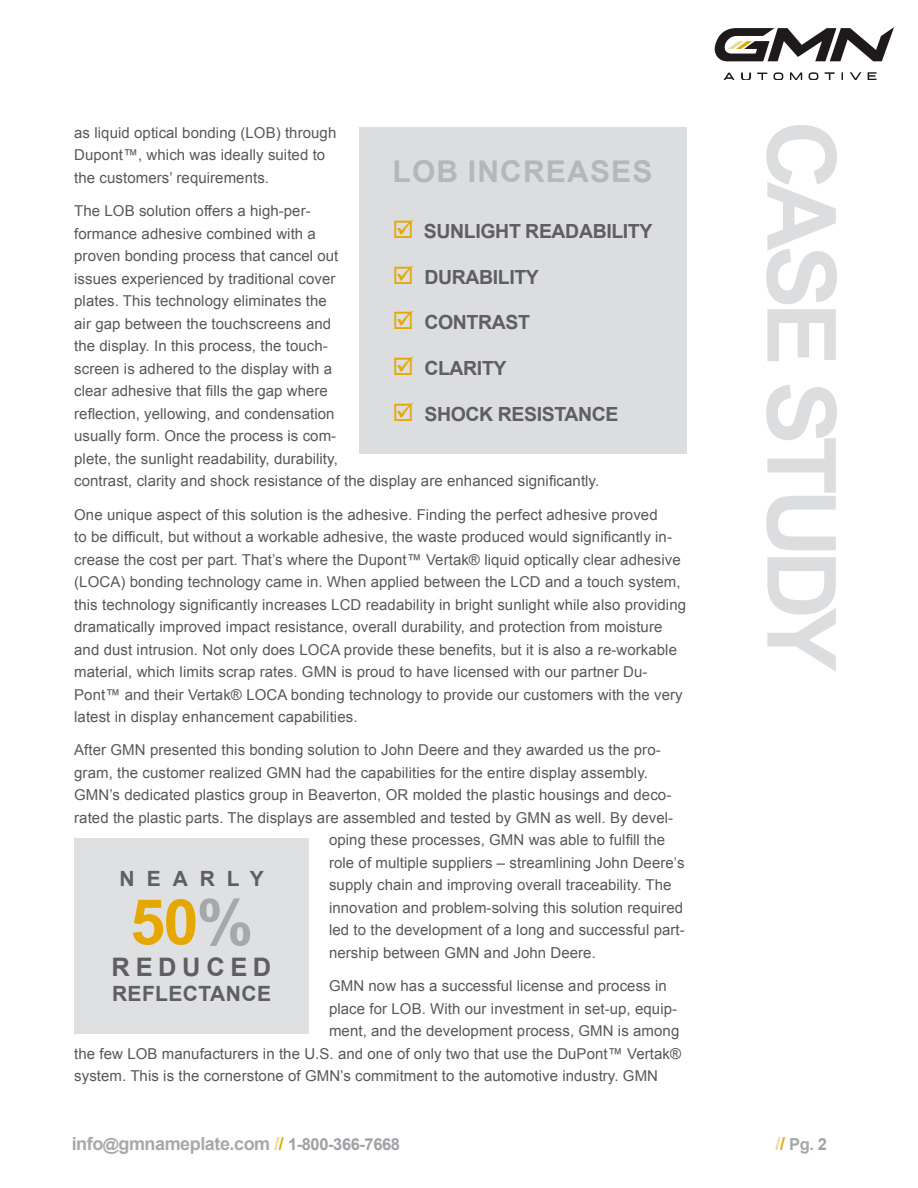
<style>
.page{position:relative;width:918px;height:1188px;background:#fff}
.page>*{position:absolute;margin:0;border:0;box-sizing:border-box;transform-origin:0 0}
.t1{font:700 63px "Arial";color:#e5a800}
.t2{font:700 30px "Arial";letter-spacing:.04em;color:#b6b7bb}
.t3{font:700 25.5px "Arial";letter-spacing:.22em;color:#5f5f62}
.t4{font:700 21px "Arial";letter-spacing:.02em;color:#5f5f62}
.t5{font:700 19.5px "Arial";letter-spacing:-.02em;color:#5f5f62}
.t6{font:700 18px "Arial";letter-spacing:-.025em;color:#a6a8ab}
.t7{font:700 16.5px "Arial";color:#a6a8ab}
.goals{font:15px/22.5px "Arial";letter-spacing:.005em;color:#57585a}
.s1{color:#e5a800}
.s2{color:#a6a8ab}
.s3{font-size:16.5px}
.s4{color:#edd797}
.s5{font-size:16.5px;color:#a0a1a5}
.s6{font-size:18px;color:#edd797}
.s7{font-size:18px;color:#e5a800}
.s8{color:#a0a1a5}
</style>
<div class="page">
<svg style="left:790px;top:72px;width:12px;height:8px"></svg>
<svg style="left:868px;top:72px;width:9px;height:8px"></svg>
<svg style="left:714px;top:28px;width:180px;height:33px"></svg>
<svg style="left:773px;top:72px;width:10px;height:8px"></svg>
<svg style="left:808px;top:72px;width:10px;height:8px"></svg>
<svg style="left:741px;top:73px;width:10px;height:7px"></svg>
<svg style="left:723px;top:73px;width:12px;height:7px"></svg>
<svg style="left:825px;top:72px;width:10px;height:8px"></svg>
<svg style="left:850px;top:72px;width:11px;height:8px"></svg>
<svg style="left:757px;top:73px;width:10px;height:7px"></svg>
<svg style="left:766px;top:125px;width:71px;height:547px"></svg>
<div style="left:359px;top:127px;width:327px;height:327px;background:#dcdddf"></div>
<div style="left:74px;top:838px;width:235px;height:196px;background:#dfe0e2"></div>
<p class="goals" style="left:74px;top:122px;width:264px">as liquid optical bonding (LOB) through<br>Dupont™, which was ideally suited to the customers’ requirements.</p>
<p class="goals" style="left:74px;top:200px;width:527px">The LOB solution offers a high-per-<br>formance adhesive combined with a<br>proven bonding process that cancel out<br>issues experienced by traditional cover<br>plates. This technology eliminates the<br>air gap between the touchscreens and<br>the display. In this process, the touch-<br>screen is adhered to the display with a<br>clear adhesive that fills the gap where<br>reflection, yellowing, and condensation<br>usually form. Once the process is com-<br>plete, the sunlight readability, durability,<br>contrast, clarity and shock resistance of the display are enhanced significantly.</p>
<p class="goals" style="left:74px;top:503px;width:613px">One unique aspect of this solution is the adhesive. Finding the perfect adhesive proved<br>to be difficult, but without a workable adhesive, the waste produced would significantly in&shy;crease the cost per part. That’s where the Dupont™ Vertak® liquid optically clear adhesive (LOCA) bonding technology came in. When applied between the LCD and a touch system, this technology significantly increases LCD readability in bright sunlight while also providing dramatically improved impact resistance, overall durability, and protection from moisture and dust intrusion. Not only does LOCA provide these benefits, but it is also a re-workable material, which limits scrap rates. GMN is proud to have licensed with our partner Du-Pont™ and their Vertak® LOCA bonding technology to provide our customers with the very latest in display enhancement capabilities.</p>
<p class="goals" style="left:74px;top:739px;width:588px">After GMN presented this bonding solution to John Deere and they awarded us the pro-</p>
<p class="goals" style="left:74px;top:762px;width:575px">gram, the customer realized GMN had the capabilities for the entire display assembly.</p>
<p class="goals" style="left:74px;top:784px;width:599px">GMN’s dedicated plastics group in Beaverton, OR molded the plastic housings and deco-</p>
<p class="goals" style="left:74px;top:807px;width:601px">rated the plastic parts. The displays are assembled and tested by GMN as well. By devel-</p>
<p class="goals" style="left:329px;top:829px;width:338px">oping these processes, GMN was able to fulfill the</p>
<p class="goals" style="left:329px;top:852px;width:357px">role of multiple suppliers – streamlining John Deere’s</p>
<p class="goals" style="left:329px;top:874px;width:344px">supply chain and improving overall traceability. The</p>
<p class="goals" style="left:329px;top:897px;width:356px">innovation and problem-solving this solution required</p>
<p class="goals" style="left:329px;top:919px;width:357px">led to the development of a long and successful part-</p>
<p class="goals" style="left:329px;top:942px;width:268px">nership between GMN and John Deere.</p>
<p class="goals" style="left:329px;top:975px;width:339px">GMN now has a successful license and process in</p>
<p class="goals" style="left:329px;top:997px;width:350px">place for LOB. With our investment in set-up, equip-</p>
<p class="goals" style="left:329px;top:1020px;width:352px">ment, and the development process, GMN is among</p>
<p class="goals" style="left:74px;top:1042px;width:608px">the few LOB manufacturers in the U.S. and one of only two that use the DuPont™ Vertak®</p>
<p class="goals" style="left:74px;top:1065px;width:585px">system. This is the cornerstone of GMN’s commitment to the automotive industry. GMN</p>
<p class="t2" style="left:393px;top:151px;width:261px">LOB INCREASES</p>
<p class="t5" style="left:393px;top:218px;width:261px"><span class="s1">☑</span> SUNLIGHT READABILITY</p>
<p class="t5" style="left:393px;top:264px;width:148px"><span class="s1">☑</span> DURABILITY</p>
<p class="t5" style="left:393px;top:310px;width:139px"><span class="s1">☑</span> CONTRAST</p>
<p class="t5" style="left:393px;top:355px;width:116px"><span class="s1">☑</span> CLARITY</p>
<p class="t5" style="left:393px;top:401px;width:228px"><span class="s1">☑</span> SHOCK RESISTANCE</p>
<p class="t4" style="left:120px;top:864px;width:146px">NEARLY</p>
<p class="t1" style="left:130px;top:880px;width:124px">50<span class="s2">%</span></p>
<p class="t3" style="left:112px;top:950px;width:161px">REDUCED</p>
<p class="t4" style="left:112px;top:980px;width:160px">REFLECTANCE</p>
<p class="t6" style="left:72px;top:1131px;width:330px">info<span class="s3">@</span>gmnameplate.com <span class="s4">/</span><span class="s1">/</span> <span class="s5">1-800-366-7668</span></p>
<p class="t7" style="left:776px;top:1133px;width:53px"><span class="s6">/</span><span class="s7">/</span> Pg. <span class="s8">2</span></p>
</div>
